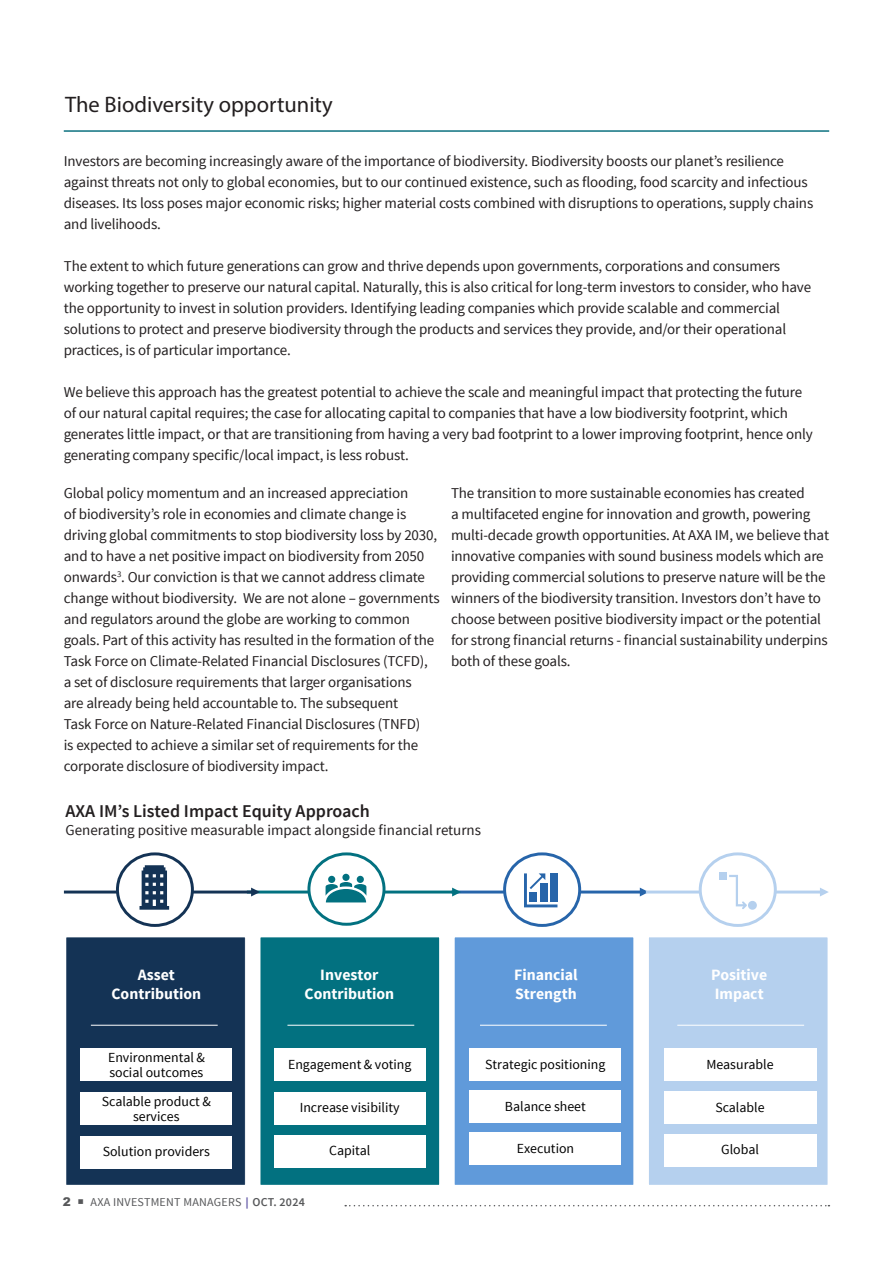
<style>
.page{position:relative;width:893px;height:1263px;background:#fff}
.page>*{position:absolute;margin:0;border:0;box-sizing:border-box;transform-origin:0 0}
.t1{font:22.5px "Myriad Pro";color:#231f20}
.t2{font:600 18px "Source Sans Pro";color:#231f20}
.t3{font:700 15.75px/18.9px "Source Sans Pro";color:#fff;text-align:center}
.t4{font:15px/21px "Source Sans Pro";letter-spacing:-.01em;color:#231f20}
.t5{font:13.8px/14.9px "Source Sans Pro";color:#000;text-align:center}
.t6{font:12px "Source Sans Pro";letter-spacing:.02em;color:#57585a}
.s1{font-family:"Arial";font-weight:900}
.s2{font-family:"Arial";font-weight:700;color:#7269af}
.s3{font-weight:600}
</style>
<div class="page">
<svg style="left:345px;top:1205px;width:484px;height:1px"></svg>
<hr style="left:64px;top:130px;width:765px;height:2px;background:#0c7280">
<div style="left:66px;top:937px;width:180px;height:248px;background:#143355"></div>
<div style="left:260px;top:937px;width:180px;height:248px;background:#027180"></div>
<div style="left:454px;top:937px;width:180px;height:248px;background:#609ada"></div>
<div style="left:649px;top:937px;width:179px;height:248px;background:#b5d0ee"></div>
<hr style="left:451px;top:890px;width:190px;height:3px;background:#2765aa">
<svg style="left:640px;top:887px;width:9px;height:9px"></svg>
<hr style="left:247px;top:890px;width:207px;height:3px;background:#027180">
<svg style="left:452px;top:887px;width:9px;height:9px"></svg>
<hr style="left:646px;top:890px;width:175px;height:3px;background:#b5d0ee">
<svg style="left:820px;top:888px;width:9px;height:8px"></svg>
<hr style="left:64px;top:890px;width:189px;height:3px;background:#143355">
<svg style="left:251px;top:887px;width:9px;height:9px"></svg>
<div style="left:117px;top:854px;width:75px;height:71px;background:#fff;border-radius:50%"></div>
<div style="left:116px;top:852px;width:78px;height:75px;border:3px solid #143355;border-radius:50%"></div>
<div style="left:309px;top:854px;width:75px;height:70px;background:#fff;border-radius:50%"></div>
<div style="left:307px;top:852px;width:78px;height:74px;border:3px solid #027180;border-radius:50%"></div>
<div style="left:505px;top:854px;width:75px;height:71px;background:#fff;border-radius:50%"></div>
<div style="left:503px;top:852px;width:78px;height:75px;border:3px solid #2765aa;border-radius:50%"></div>
<div style="left:700px;top:854px;width:75px;height:71px;background:#fff;border-radius:50%"></div>
<div style="left:699px;top:852px;width:78px;height:75px;border:3px solid #b5d0ee;border-radius:50%"></div>
<div style="left:342px;top:874px;width:8px;height:7px;background:#027180;border-radius:50%"></div>
<div style="left:357px;top:876px;width:7px;height:7px;background:#027180;border-radius:50%"></div>
<div style="left:328px;top:876px;width:7px;height:7px;background:#027180;border-radius:50%"></div>
<svg style="left:326px;top:882px;width:40px;height:20px"></svg>
<svg style="left:524px;top:873px;width:33px;height:34px"></svg>
<div style="left:719px;top:872px;width:8px;height:8px;background:#b5d0ee"></div>
<svg style="left:729px;top:875px;width:18px;height:34px"></svg>
<div style="left:748px;top:901px;width:9px;height:9px;background:#b5d0ee;border-radius:50%"></div>
<svg style="left:140px;top:865px;width:29px;height:45px"></svg>
<hr style="left:91px;top:1025px;width:127px;height:1px;background:#fff">
<hr style="left:287px;top:1025px;width:127px;height:1px;background:#fff">
<hr style="left:480px;top:1025px;width:127px;height:1px;background:#fff">
<hr style="left:677px;top:1025px;width:127px;height:1px;background:#fff">
<div style="left:80px;top:1136px;width:152px;height:32px;background:#fff"></div>
<div style="left:80px;top:1092px;width:152px;height:33px;background:#fff"></div>
<div style="left:80px;top:1048px;width:152px;height:33px;background:#fff"></div>
<div style="left:274px;top:1135px;width:152px;height:33px;background:#fff"></div>
<div style="left:274px;top:1092px;width:152px;height:32px;background:#fff"></div>
<div style="left:274px;top:1048px;width:152px;height:33px;background:#fff"></div>
<div style="left:469px;top:1048px;width:152px;height:33px;background:#fff"></div>
<div style="left:469px;top:1132px;width:152px;height:33px;background:#fff"></div>
<div style="left:469px;top:1090px;width:152px;height:33px;background:#fff"></div>
<div style="left:664px;top:1048px;width:152px;height:33px;background:#fff"></div>
<div style="left:664px;top:1091px;width:152px;height:33px;background:#fff"></div>
<div style="left:664px;top:1134px;width:152px;height:33px;background:#fff"></div>
<p class="t1" style="left:65px;top:91px;width:269px">The Biodiversity opportunity</p>
<p class="t4" style="left:64px;top:151px;width:751px">Investors are becoming increasingly aware of the importance of biodiversity. Biodiversity boosts our planet’s resilience against threats not only to global economies, but to our continued existence, such as flooding, food scarcity and infectious diseases. Its loss poses major economic risks; higher material costs combined with disruptions to operations, supply chains and livelihoods.</p>
<p class="t4" style="left:64px;top:256px;width:749px">The extent to which future generations can grow and thrive depends upon governments, corporations and consumers working together to preserve our natural capital. Naturally, this is also critical for long-term investors to consider, who have the opportunity to invest in solution providers. Identifying leading companies which provide scalable and commercial solutions to protect and preserve biodiversity through the products and services they provide, and/or their operational practices, is of particular importance.</p>
<p class="t4" style="left:64px;top:382px;width:750px">We believe this approach has the greatest potential to achieve the scale and meaningful impact that protecting the future of our natural capital requires; the case for allocating capital to companies that have a low biodiversity footprint, which generates little impact, or that are transitioning from having a very bad footprint to a lower improving footprint, hence only generating company specific/local impact, is less robust.</p>
<p class="t4" style="left:64px;top:483px;width:377px">Global policy momentum and an increased appreciation<br>of biodiversity’s role in economies and climate change is driving global commitments to stop biodiversity loss by 2030, and to have a net positive impact on biodiversity from 2050 onwards<sup>3</sup>. Our conviction is that we cannot address climate change without biodiversity. We are not alone – governments and regulators around the globe are working to common goals. Part of this activity has resulted in the formation of the Task Force on Climate-Related Financial Disclosures (TCFD),<br>a set of disclosure requirements that larger organisations<br>are already being held accountable to. The subsequent<br>Task Force on Nature-Related Financial Disclosures (TNFD)<br>is expected to achieve a similar set of requirements for the corporate disclosure of biodiversity impact.</p>
<p class="t4" style="left:451px;top:483px;width:380px">The transition to more sustainable economies has created<br>a multifaceted engine for innovation and growth, powering multi-decade growth opportunities. At AXA IM, we believe that innovative companies with sound business models which are providing commercial solutions to preserve nature will be the winners of the biodiversity transition. Investors don’t have to choose between positive biodiversity impact or the potential for strong financial returns - financial sustainability underpins both of these goals.</p>
<p class="t2" style="left:65px;top:800px;width:306px">AXA IM’s Listed Impact Equity Approach</p>
<p class="t4" style="left:65px;top:820px;width:417px">Generating positive measurable impact alongside financial returns</p>
<p class="t3" style="left:112px;top:965px;width:91px">Asset<br>Contribution</p>
<p class="t3" style="left:305px;top:965px;width:91px">Investor<br>Contribution</p>
<p class="t3" style="left:514px;top:965px;width:65px;text-align:left">Financial<br>Strength</p>
<p class="t3" style="left:711px;top:965px;width:58px;text-align:left">Positive<br>Impact</p>
<p class="t5" style="left:108px;top:1050px;width:98px;text-align:left">Environmental &amp; social outcomes</p>
<p class="t5" style="left:102px;top:1094px;width:111px">Scalable product &amp; services</p>
<p class="t5" style="left:103px;top:1144px;width:109px">Solution providers</p>
<p class="t5" style="left:288px;top:1057px;width:125px">Engagement &amp; voting</p>
<p class="t5" style="left:485px;top:1057px;width:122px">Strategic positioning</p>
<p class="t5" style="left:300px;top:1100px;width:101px">Increase visibility</p>
<p class="t5" style="left:329px;top:1144px;width:43px">Capital</p>
<p class="t5" style="left:505px;top:1099px;width:82px">Balance sheet</p>
<p class="t5" style="left:517px;top:1141px;width:59px">Execution</p>
<p class="t6" style="left:63px;top:1195px;width:244px"><span class="s1">2</span> ○ AXA INVESTMENT MANAGERS <span class="s2">|</span> <span class="s3">OCT. 2024</span></p>
<p class="t5" style="left:706px;top:1057px;width:69px">Measurable</p>
<p class="t5" style="left:715px;top:1100px;width:51px">Scalable</p>
<p class="t5" style="left:721px;top:1143px;width:39px">Global</p>
</div>
